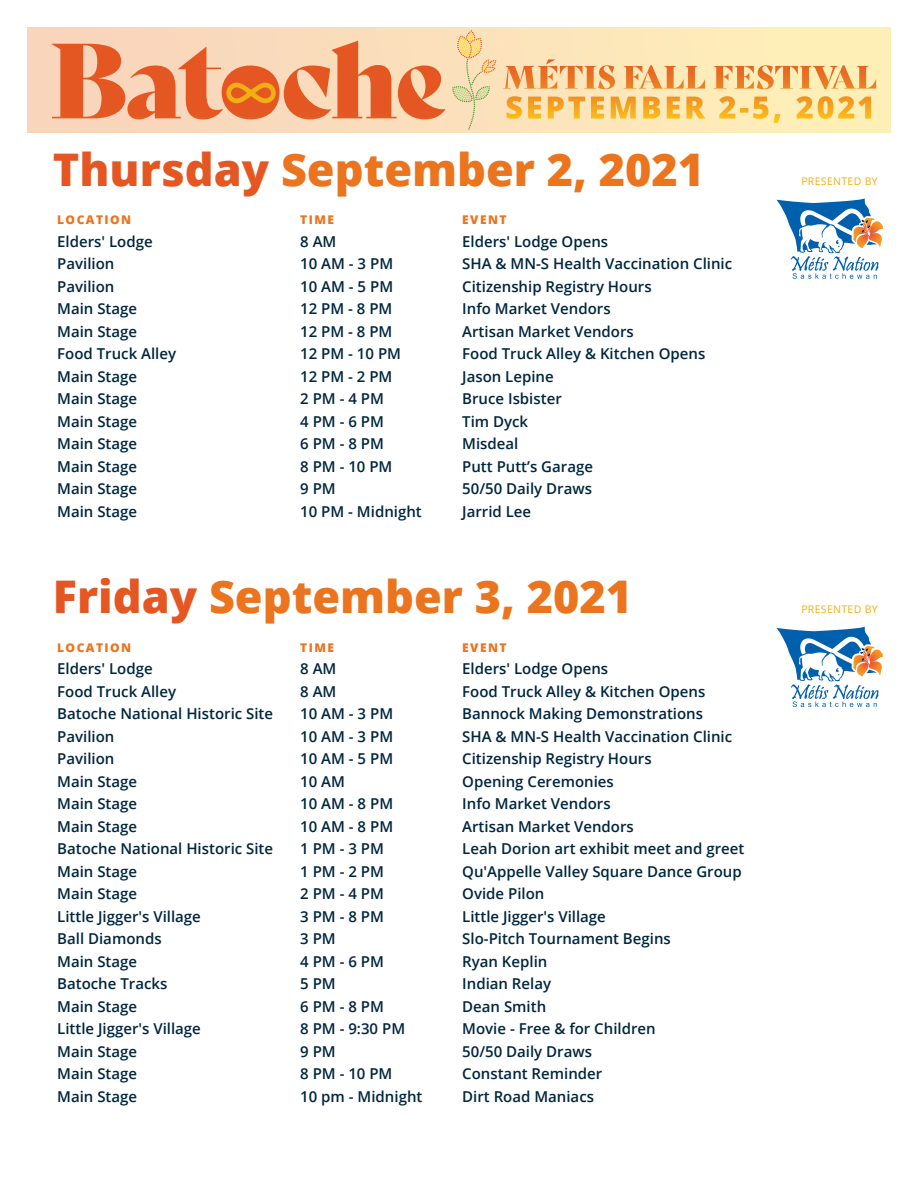
<style>
.page{position:relative;width:918px;height:1188px;background:#fff}
.page>*{position:absolute;margin:0;border:0;box-sizing:border-box;transform-origin:0 0}
.t1{font:800 45px "Open Sans";color:#eb741f}
.t2{font:600 15px "Open Sans";color:#00263e}
.t3{font:800 12px "Open Sans";letter-spacing:.12em;color:#eb741f}
.t4{font:10.5px "Open Sans";letter-spacing:.03em;color:#f0af13}
.s1{color:#e45723}
</style>
<div class="page">
<svg style="left:776px;top:198px;width:107px;height:81px"></svg>
<svg style="left:776px;top:627px;width:107px;height:80px"></svg>
<svg style="left:27px;top:27px;width:864px;height:106px;background:#fbdeac"></svg>
<svg style="left:538px;top:59px;width:338px;height:30px;background:#f6c489"></svg>
<svg style="left:51px;top:41px;width:395px;height:78px;background:#ef9d73"></svg>
<svg style="left:452px;top:30px;width:44px;height:100px;background:#f3daac"></svg>
<h1 class="t1" style="left:53px;top:135px;width:653px"><span class="s1">Thursday</span> September 2, 2021</h1>
<p class="t3" style="left:57px;top:211px;width:75px">LOCATION</p>
<p class="t3" style="left:300px;top:211px;width:35px">TIME</p>
<p class="t3" style="left:462px;top:211px;width:46px">EVENT</p>
<p class="t2" style="left:57px;top:231px;width:97px">Elders' Lodge</p>
<p class="t2" style="left:300px;top:231px;width:38px">8 AM</p>
<p class="t2" style="left:462px;top:231px;width:147px">Elders' Lodge Opens</p>
<p class="t2" style="left:57px;top:253px;width:59px">Pavilion</p>
<p class="t2" style="left:300px;top:253px;width:94px">10 AM - 3 PM</p>
<p class="t2" style="left:462px;top:253px;width:271px">SHA &amp; MN-S Health Vaccination Clinic</p>
<p class="t2" style="left:57px;top:276px;width:59px">Pavilion</p>
<p class="t2" style="left:300px;top:276px;width:94px">10 AM - 5 PM</p>
<p class="t2" style="left:462px;top:276px;width:191px">Citizenship Registry Hours</p>
<p class="t2" style="left:57px;top:298px;width:81px">Main Stage</p>
<p class="t2" style="left:300px;top:298px;width:94px">12 PM - 8 PM</p>
<p class="t2" style="left:462px;top:298px;width:150px">Info Market Vendors</p>
<p class="t2" style="left:57px;top:321px;width:81px">Main Stage</p>
<p class="t2" style="left:300px;top:321px;width:94px">12 PM - 8 PM</p>
<p class="t2" style="left:462px;top:321px;width:173px">Artisan Market Vendors</p>
<p class="t2" style="left:57px;top:343px;width:120px">Food Truck Alley</p>
<p class="t2" style="left:300px;top:343px;width:102px">12 PM - 10 PM</p>
<p class="t2" style="left:462px;top:343px;width:245px">Food Truck Alley &amp; Kitchen Opens</p>
<p class="t2" style="left:57px;top:366px;width:81px">Main Stage</p>
<p class="t2" style="left:300px;top:366px;width:94px">12 PM - 2 PM</p>
<p class="t2" style="left:462px;top:366px;width:93px">Jason Lepine</p>
<p class="t2" style="left:57px;top:388px;width:81px">Main Stage</p>
<p class="t2" style="left:300px;top:388px;width:85px">2 PM - 4 PM</p>
<p class="t2" style="left:462px;top:388px;width:101px">Bruce Isbister</p>
<p class="t2" style="left:57px;top:411px;width:81px">Main Stage</p>
<p class="t2" style="left:300px;top:411px;width:85px">4 PM - 6 PM</p>
<p class="t2" style="left:462px;top:411px;width:67px">Tim Dyck</p>
<p class="t2" style="left:57px;top:433px;width:81px">Main Stage</p>
<p class="t2" style="left:300px;top:433px;width:85px">6 PM - 8 PM</p>
<p class="t2" style="left:462px;top:433px;width:58px">Misdeal</p>
<p class="t2" style="left:57px;top:456px;width:81px">Main Stage</p>
<p class="t2" style="left:300px;top:456px;width:94px">8 PM - 10 PM</p>
<p class="t2" style="left:462px;top:456px;width:132px">Putt Putt’s Garage</p>
<p class="t2" style="left:57px;top:478px;width:81px">Main Stage</p>
<p class="t2" style="left:300px;top:478px;width:37px">9 PM</p>
<p class="t2" style="left:462px;top:478px;width:131px">50/50 Daily Draws</p>
<p class="t2" style="left:57px;top:501px;width:81px">Main Stage</p>
<p class="t2" style="left:300px;top:501px;width:123px">10 PM - Midnight</p>
<p class="t2" style="left:462px;top:501px;width:70px">Jarrid Lee</p>
<h1 class="t1" style="left:53px;top:563px;width:581px"><span class="s1">Friday</span> September 3, 2021</h1>
<p class="t3" style="left:57px;top:638px;width:75px">LOCATION</p>
<p class="t3" style="left:300px;top:638px;width:35px">TIME</p>
<p class="t3" style="left:462px;top:638px;width:46px">EVENT</p>
<p class="t2" style="left:57px;top:659px;width:97px">Elders' Lodge</p>
<p class="t2" style="left:300px;top:659px;width:38px">8 AM</p>
<p class="t2" style="left:462px;top:659px;width:147px">Elders' Lodge Opens</p>
<p class="t2" style="left:57px;top:681px;width:120px">Food Truck Alley</p>
<p class="t2" style="left:300px;top:681px;width:38px">8 AM</p>
<p class="t2" style="left:462px;top:681px;width:245px">Food Truck Alley &amp; Kitchen Opens</p>
<p class="t2" style="left:57px;top:704px;width:217px">Batoche National Historic Site</p>
<p class="t2" style="left:300px;top:704px;width:94px">10 AM - 3 PM</p>
<p class="t2" style="left:462px;top:704px;width:242px">Bannock Making Demonstrations</p>
<p class="t2" style="left:57px;top:726px;width:59px">Pavilion</p>
<p class="t2" style="left:300px;top:726px;width:94px">10 AM - 3 PM</p>
<p class="t2" style="left:462px;top:726px;width:271px">SHA &amp; MN-S Health Vaccination Clinic</p>
<p class="t2" style="left:57px;top:749px;width:59px">Pavilion</p>
<p class="t2" style="left:300px;top:749px;width:94px">10 AM - 5 PM</p>
<p class="t2" style="left:462px;top:749px;width:191px">Citizenship Registry Hours</p>
<p class="t2" style="left:57px;top:771px;width:81px">Main Stage</p>
<p class="t2" style="left:300px;top:771px;width:46px">10 AM</p>
<p class="t2" style="left:462px;top:771px;width:153px">Opening Ceremonies</p>
<p class="t2" style="left:57px;top:794px;width:81px">Main Stage</p>
<p class="t2" style="left:300px;top:794px;width:94px">10 AM - 8 PM</p>
<p class="t2" style="left:462px;top:794px;width:150px">Info Market Vendors</p>
<p class="t2" style="left:57px;top:816px;width:81px">Main Stage</p>
<p class="t2" style="left:300px;top:816px;width:94px">10 AM - 8 PM</p>
<p class="t2" style="left:462px;top:816px;width:173px">Artisan Market Vendors</p>
<p class="t2" style="left:57px;top:839px;width:217px">Batoche National Historic Site</p>
<p class="t2" style="left:300px;top:839px;width:85px">1 PM - 3 PM</p>
<p class="t2" style="left:462px;top:839px;width:284px">Leah Dorion art exhibit meet and greet</p>
<p class="t2" style="left:57px;top:861px;width:81px">Main Stage</p>
<p class="t2" style="left:300px;top:861px;width:85px">1 PM - 2 PM</p>
<p class="t2" style="left:462px;top:861px;width:281px">Qu'Appelle Valley Square Dance Group</p>
<p class="t2" style="left:57px;top:884px;width:81px">Main Stage</p>
<p class="t2" style="left:300px;top:884px;width:85px">2 PM - 4 PM</p>
<p class="t2" style="left:462px;top:884px;width:84px">Ovide Pilon</p>
<p class="t2" style="left:57px;top:906px;width:145px">Little Jigger's Village</p>
<p class="t2" style="left:300px;top:906px;width:85px">3 PM - 8 PM</p>
<p class="t2" style="left:462px;top:906px;width:145px">Little Jigger's Village</p>
<p class="t2" style="left:57px;top:929px;width:106px">Ball Diamonds</p>
<p class="t2" style="left:300px;top:929px;width:37px">3 PM</p>
<p class="t2" style="left:462px;top:929px;width:210px">Slo-Pitch Tournament Begins</p>
<p class="t2" style="left:57px;top:951px;width:81px">Main Stage</p>
<p class="t2" style="left:300px;top:951px;width:85px">4 PM - 6 PM</p>
<p class="t2" style="left:462px;top:951px;width:87px">Ryan Keplin</p>
<p class="t2" style="left:57px;top:974px;width:112px">Batoche Tracks</p>
<p class="t2" style="left:300px;top:974px;width:37px">5 PM</p>
<p class="t2" style="left:462px;top:974px;width:90px">Indian Relay</p>
<p class="t2" style="left:57px;top:996px;width:81px">Main Stage</p>
<p class="t2" style="left:300px;top:996px;width:85px">6 PM - 8 PM</p>
<p class="t2" style="left:462px;top:996px;width:85px">Dean Smith</p>
<p class="t2" style="left:57px;top:1019px;width:145px">Little Jigger's Village</p>
<p class="t2" style="left:300px;top:1019px;width:106px">8 PM - 9:30 PM</p>
<p class="t2" style="left:462px;top:1019px;width:195px">Movie - Free &amp; for Children</p>
<p class="t2" style="left:57px;top:1041px;width:81px">Main Stage</p>
<p class="t2" style="left:300px;top:1041px;width:37px">9 PM</p>
<p class="t2" style="left:462px;top:1041px;width:131px">50/50 Daily Draws</p>
<p class="t2" style="left:57px;top:1064px;width:81px">Main Stage</p>
<p class="t2" style="left:300px;top:1064px;width:94px">8 PM - 10 PM</p>
<p class="t2" style="left:462px;top:1064px;width:142px">Constant Reminder</p>
<p class="t2" style="left:57px;top:1086px;width:81px">Main Stage</p>
<p class="t2" style="left:300px;top:1086px;width:124px">10 pm - Midnight</p>
<p class="t2" style="left:462px;top:1086px;width:133px">Dirt Road Maniacs</p>
<p class="t4" style="left:801px;top:174px;width:78px">PRESENTED BY</p>
<p class="t4" style="left:801px;top:602px;width:78px">PRESENTED BY</p>
</div>
